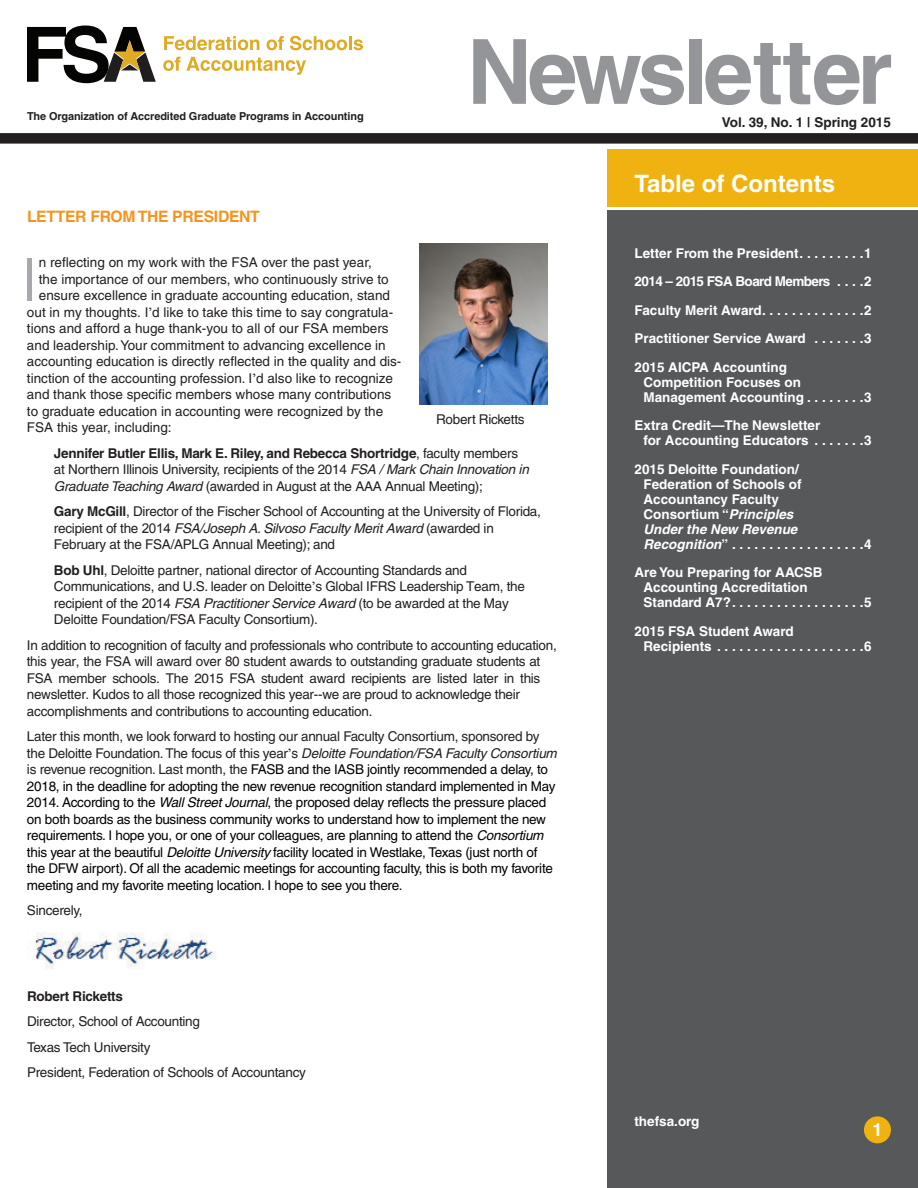
<style>
.page{position:relative;width:918px;height:1188px;background:#fff}
.page>*{position:absolute;margin:0;border:0;box-sizing:border-box;transform-origin:0 0}
.t1{font:700 90px "Helvetica";letter-spacing:-.05em;color:#939598}
.t2{font:61.35px "Rotis Sans Serif";color:#a8a9ad}
.t3{font:700 24px "Helvetica";color:#fff}
.t4{font:700 18px "Helvetica";color:#fff}
.t5{font:700 15.75px "Helvetica";letter-spacing:-.02em;color:#f7931d}
.t6{font:13.5px/16.5px "Helvetica";letter-spacing:-.02em;color:#231f20}
.t7{font:13.5px/16.5px "Helvetica";letter-spacing:-.02em;color:#000}
.t8{font:13.5px "Helvetica";color:#231f20}
.t9{font:700 13.5px/15px "Helvetica";color:#fff}
.t10{font:700 13.5px "Helvetica";letter-spacing:-.01em;color:#231f20}
.t11{font:700 10.95px "Helvetica";letter-spacing:-.01em;color:#231f20}
.s1{font-family:"Sabon"}
.s2{font-weight:700}
.s3{font-style:italic}
.s4{font-family:"Arial"}
.s5{color:#231f20}
.s6{font-family:"Sabon";color:#231f20}
.s7{font-style:italic;color:#231f20}
</style>
<div class="page">
<div style="left:608px;top:210px;width:310px;height:978px;background:#57585a"></div>
<div style="left:0;top:133px;width:918px;height:11px;background:#231f20"></div>
<svg style="left:164px;top:36px;width:95px;height:14px"></svg>
<svg style="left:267px;top:36px;width:17px;height:14px"></svg>
<svg style="left:290px;top:36px;width:57px;height:14px"></svg>
<hr style="left:349px;top:36px;width:3px;height:14px;background:#dfab24">
<svg style="left:354px;top:39px;width:9px;height:11px"></svg>
<svg style="left:163px;top:57px;width:143px;height:18px"></svg>
<svg style="left:27px;top:25px;width:129px;height:58px"></svg>
<div style="left:608px;top:149px;width:310px;height:58px;background:#efb211"></div>
<div style="left:864px;top:1116px;width:27px;height:27px;background:#efb211;border-radius:50%"></div>
<img style="left:34px;top:932px;width:183px;height:37px">
<img style="left:420px;top:243px;width:128px;height:161px">
<p class="t11" style="left:27px;top:109px;width:338px">The Organization of Accredited Graduate Programs in Accounting</p>
<h1 class="t1" style="left:467px;top:17px;width:427px">Newsletter</h1>
<p class="t10" style="left:722px;top:114px;width:171px">Vol. 39, No. 1 | Spring 2015</p>
<h3 class="t3" style="left:634px;top:169px;width:202px">Table of Contents</h3>
<p class="t5" style="left:27px;top:207px;width:234px">LETTER FROM THE PRESIDENT</p>
<h2 class="t2" style="left:21px;top:244px;width:17px">I</h2>
<p class="t8" style="left:39px;top:255px;width:335px">n reflecting on my work with the FSA over the past year,</p>
<p class="t8" style="left:39px;top:271px;width:351px">the importance of our members, who continuously strive to</p>
<p class="t8" style="left:39px;top:288px;width:353px">ensure excellence in graduate accounting education, stand</p>
<p class="t8" style="left:27px;top:304px;width:368px">out in my thoughts. I<span class="s1">’</span>d like to take this time to say congratula-</p>
<p class="t8" style="left:27px;top:321px;width:363px">tions and afford a huge thank-you to all of our FSA members</p>
<p class="t8" style="left:27px;top:337px;width:360px">and leadership. Your commitment to advancing excellence in</p>
<p class="t8" style="left:27px;top:354px;width:376px">accounting education is directly reflected in the quality and dis-</p>
<p class="t8" style="left:27px;top:370px;width:367px">tinction of the accounting profession. I<span class="s1">’</span>d also like to recognize</p>
<p class="t8" style="left:27px;top:387px;width:366px">and thank those specific members whose many contributions</p>
<p class="t8" style="left:27px;top:403px;width:358px">to graduate education in accounting were recognized by the</p>
<p class="t8" style="left:27px;top:420px;width:146px">FSA this year, including:</p>
<p class="t6" style="left:54px;top:445px;width:476px"><span class="s2">Jennifer Butler Ellis, Mark E. Riley, and Rebecca Shortridge</span>, faculty members at Northern Illinois University, recipients of the 2014 <span class="s3">FSA / Mark Chain Innovation in<br>Graduate Teaching Award</span> (awarded in August at the AAA Annual Meeting);</p>
<p class="t6" style="left:54px;top:503px;width:488px"><span class="s2">Gary McGill</span>, Director of the Fischer School of Accounting at the University of Florida, recipient of the <span class="s4">2014</span> <span class="s3">FSA/Joseph A. Silvoso Faculty Merit Award</span> (awarded in<br>February at the FSA/APLG Annual Meeting); and</p>
<p class="t6" style="left:54px;top:562px;width:472px"><span class="s2">Bob Uhl</span>, Deloitte partner, national director of Accounting Standards and Communications, and U.S. leader on Deloitte<span class="s1">’</span>s Global IFRS Leadership Team, the recipient of the <span class="s4">2014</span> <span class="s3">FSA Practitioner Service Award</span> (to be awarded at the May Deloitte Foundation/FSA Faculty Consortium).</p>
<p class="t6" style="left:27px;top:637px;width:532px">In addition to recognition of faculty and professionals who contribute to accounting education, this year, the FSA will award over <span class="s4">8</span>0 student awards to outstanding graduate students at FSA member schools. The 2015 FSA student award recipients are listed later in this newsletter. Kudos to all those recognized this year--we are proud to acknowledge their accomplishments and contributions to accounting education.</p>
<p class="t7" style="left:27px;top:728px;width:531px"><span class="s5">Later this month, we look forward to hosting our annual Faculty Consortium, sponsored by the Deloitte Foundation. The focus of this year</span><span class="s6">’</span><span class="s5">s</span> <span class="s7">Deloitte Foundation/FSA Faculty Consortium </span><span class="s5">is revenue recognition. Last month, the</span> FASB and the IASB jointly recommended a delay, to 2018, in the deadline for adopting the new revenue recognition standard implemented in May 2014. According to the <span class="s3">Wall Street Journal</span>, the proposed delay reflects the pressure placed on both boards as the business community works to understand how to implement the new requirements. I hope you, or one of your colleagues, are planning to attend the <span class="s3">Consortium </span>this year at the beautiful <span class="s3">Deloitte University</span> facility located in Westlake, Texas (just north of the DFW airport). Of all the academic meetings for accounting faculty, this is both my favorite meeting and my favorite meeting location. I hope to see you there.</p>
<p class="t6" style="left:27px;top:902px;width:57px">Sincerely,</p>
<p class="t6" style="left:436px;top:411px;width:90px">Robert Ricketts</p>
<p class="t10" style="left:27px;top:988px;width:97px">Robert Ricketts</p>
<p class="t6" style="left:27px;top:1009px;width:280px;line-height:25.5px">Director, School of Accounting<br>Texas Tech University<br>President, Federation of Schools of Accountancy</p>
<p class="t9" style="left:634px;top:239px;width:239px;line-height:28.5px;text-align:justify">Letter From the President . . . . . . . . 1<br>2014 – 2015 FSA Board Members . . . 2<br>Faculty Merit Award . . . . . . . . . . . . . 2<br>Practitioner Service Award . . . . . . 3<br>2015 AICPA Accounting</p>
<p class="t9" style="left:644px;top:374px;width:230px">Competition Focuses on<br>Management Accounting . . . . . . . 3</p>
<p class="t9" style="left:644px;top:418px;width:230px;text-indent:-9px">Extra Credit—The Newsletter<br>for Accounting Educators . . . . . . 3</p>
<p class="t9" style="left:644px;top:461px;width:230px;text-indent:-9px">2015 Deloitte Foundation/<br>Federation of Schools of<br>Accountancy Faculty<br>Consortium “<span class="s3">Principles<br>Under the New Revenue<br>Recognition</span>” . . . . . . . . . . . . . . . . . 4</p>
<p class="t9" style="left:644px;top:565px;width:230px;text-indent:-9px">Are You Preparing for AACSB<br>Accounting Accreditation<br>Standard A7? . . . . . . . . . . . . . . . . . 5</p>
<p class="t9" style="left:644px;top:623px;width:230px;text-indent:-9px">2015 FSA Student Award<br>Recipients . . . . . . . . . . . . . . . . . . . 6</p>
<p class="t9" style="left:634px;top:1114px;width:67px">thefsa.org</p>
<h3 class="t4" style="left:872px;top:1119px;width:12px">1</h3>
</div>
